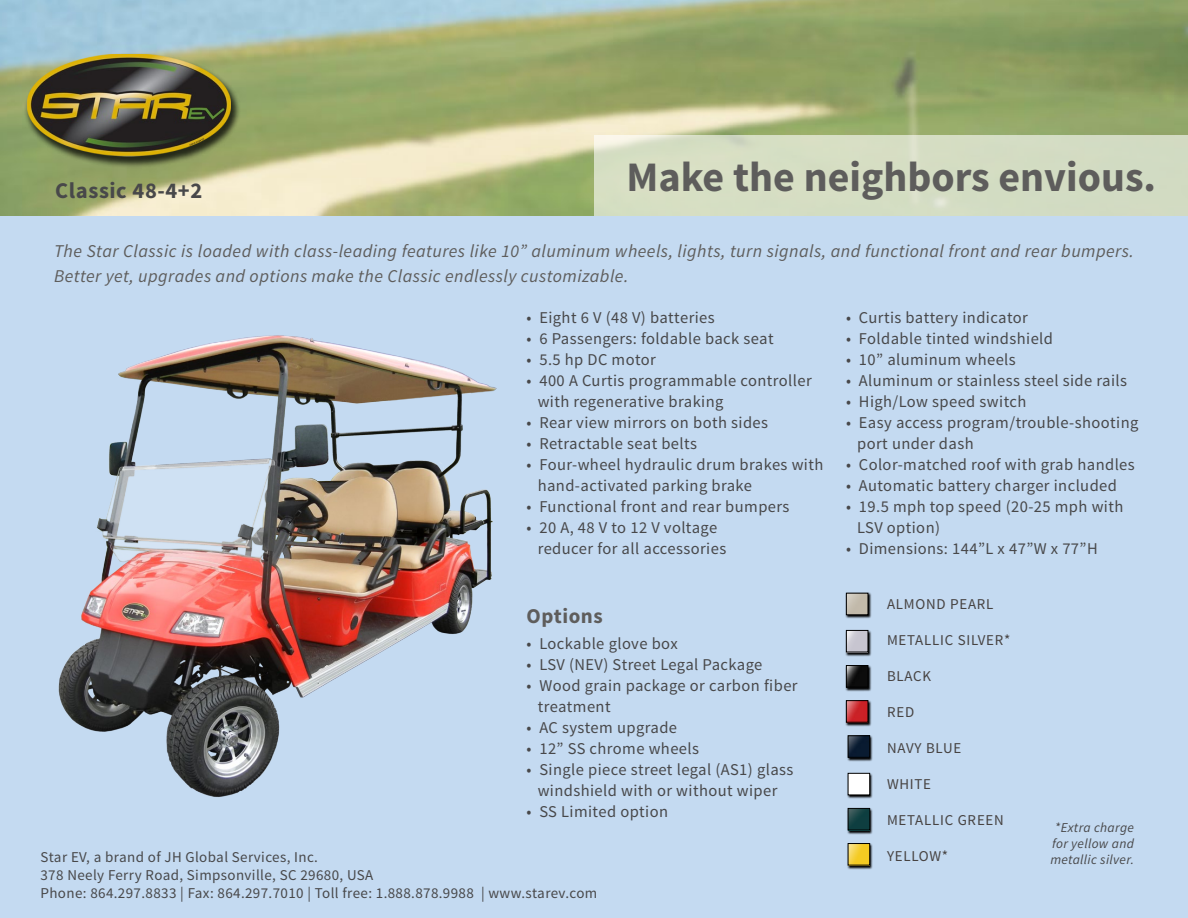
<style>
.page{position:relative;width:1188px;height:918px;background:#fff}
.page>*{position:absolute;margin:0;border:0;box-sizing:border-box;transform-origin:0 0}
.t1{font:700 42px "Source Sans Pro";color:#5e5d5c}
.t2{font:700 22.5px "Source Sans Pro";letter-spacing:.025em;color:#48484a}
.t3{font:700 21px "Source Sans Pro";letter-spacing:.025em;color:#5e5d5c}
.t4{font:italic 18px/25.5px "Source Sans Pro";letter-spacing:.025em;color:#5e5d5c}
.t5{font:16.5px/21px "Source Sans Pro";letter-spacing:.025em;color:#48484a}
.t6{font:15px/18px "Source Sans Pro";letter-spacing:.025em;color:#48484a}
.t7{font:15px "Source Sans Pro";letter-spacing:.05em;color:#474342}
.t8{font:italic 13.5px/16.2px "Source Sans Pro";letter-spacing:.025em;color:#48484a;text-align:center}
</style>
<div class="page">
<img style="left:0;top:0;width:1188px;height:216px">
<div style="left:0;top:216px;width:1188px;height:702px;background:#c4daf1"></div>
<div style="left:24px;top:53px;width:217px;height:115px;background:#000;opacity:.75"></div>
<img style="left:27px;top:54px;width:204px;height:103px">
<div style="left:594px;top:135px;width:594px;height:81px;background:#d5ddc3"></div>
<img style="left:58px;top:335px;width:439px;height:462px">
<svg style="left:847px;top:843px;width:26px;height:26px"></svg>
<img style="left:850px;top:845px;width:18px;height:18px">
<div style="left:848px;top:843px;width:22px;height:22px;border:1px solid #000"></div>
<svg style="left:847px;top:808px;width:26px;height:26px"></svg>
<div style="left:848px;top:808px;width:22px;height:22px;border:1px solid #000"></div>
<svg style="left:845px;top:665px;width:26px;height:26px"></svg>
<img style="left:848px;top:667px;width:18px;height:19px">
<div style="left:846px;top:665px;width:22px;height:23px;border:1px solid #000"></div>
<svg style="left:845px;top:700px;width:26px;height:27px"></svg>
<img style="left:848px;top:702px;width:18px;height:19px">
<div style="left:846px;top:700px;width:22px;height:23px;border:1px solid #000"></div>
<svg style="left:847px;top:735px;width:26px;height:27px"></svg>
<div style="left:848px;top:735px;width:22px;height:23px;border:1px solid #000"></div>
<svg style="left:847px;top:773px;width:26px;height:26px"></svg>
<img style="left:850px;top:775px;width:18px;height:18px">
<div style="left:848px;top:773px;width:22px;height:22px;border:1px solid #000"></div>
<svg style="left:845px;top:593px;width:26px;height:26px"></svg>
<img style="left:848px;top:595px;width:18px;height:18px">
<div style="left:846px;top:593px;width:22px;height:22px;border:1px solid #000"></div>
<svg style="left:845px;top:630px;width:26px;height:26px"></svg>
<img style="left:848px;top:632px;width:18px;height:18px">
<div style="left:846px;top:630px;width:22px;height:22px;border:1px solid #000"></div>
<svg style="left:848px;top:809px;width:21px;height:21px"></svg>
<svg style="left:848px;top:736px;width:21px;height:21px"></svg>
<h2 class="t2" style="left:55px;top:176px;width:149px">Classic 48-4+2</h2>
<h1 class="t1" style="left:626px;top:150px;width:531px">Make the neighbors envious.</h1>
<p class="t4" style="left:54px;top:238px;width:1081px">The Star Classic is loaded with class-leading features like 10” aluminum wheels, lights, turn signals, and functional front and rear bumpers.<br>Better yet, upgrades and options make the Classic endlessly customizable.</p>
<p class="t5" style="left:526px;top:307px;width:190px">• Eight 6 V (48 V) batteries</p>
<p class="t5" style="left:526px;top:328px;width:249px">• 6 Passengers: foldable back seat</p>
<p class="t5" style="left:526px;top:349px;width:131px">• 5.5 hp DC motor</p>
<p class="t5" style="left:538px;top:370px;width:275px;text-indent:-11px">• 400 A Curtis programmable controller with regenerative braking</p>
<p class="t5" style="left:526px;top:412px;width:243px">• Rear view mirrors on both sides</p>
<p class="t5" style="left:526px;top:433px;width:172px">• Retractable seat belts</p>
<p class="t5" style="left:538px;top:454px;width:287px;text-indent:-11px">• Four-wheel hydraulic drum brakes with hand-activated parking brake</p>
<p class="t5" style="left:526px;top:496px;width:264px">• Functional front and rear bumpers</p>
<p class="t5" style="left:538px;top:517px;width:190px;text-indent:-11px">• 20 A, 48 V to 12 V voltage reducer for all accessories</p>
<p class="t3" style="left:526px;top:603px;width:78px">Options</p>
<p class="t5" style="left:526px;top:633px;width:153px">• Lockable glove box</p>
<p class="t5" style="left:526px;top:654px;width:237px">• LSV (NEV) Street Legal Package</p>
<p class="t5" style="left:538px;top:675px;width:261px;text-indent:-11px">• Wood grain package or carbon fiber treatment</p>
<p class="t5" style="left:526px;top:717px;width:152px">• AC system upgrade</p>
<p class="t5" style="left:526px;top:738px;width:174px">• 12” SS chrome wheels</p>
<p class="t5" style="left:526px;top:759px;width:269px;text-align:center">• Single piece street legal (AS1) glass windshield with or without wiper</p>
<p class="t5" style="left:526px;top:801px;width:143px">• SS Limited option</p>
<p class="t6" style="left:40px;top:848px;width:558px">Star EV, a brand of JH Global Services, Inc.<br>378 Neely Ferry Road, Simpsonville, SC 29680, USA<br>Phone: 864.297.8833 | Fax: 864.297.7010 | Toll free: 1.888.878.9988 | www.starev.com</p>
<p class="t5" style="left:846px;top:307px;width:183px">• Curtis battery indicator</p>
<p class="t5" style="left:846px;top:328px;width:209px">• Foldable tinted windshield</p>
<p class="t5" style="left:846px;top:349px;width:171px">• 10” aluminum wheels</p>
<p class="t5" style="left:846px;top:370px;width:283px">• Aluminum or stainless steel side rails</p>
<p class="t5" style="left:846px;top:391px;width:182px">• High/Low speed switch</p>
<p class="t5" style="left:857px;top:412px;width:283px;text-indent:-11px">• Easy access program/trouble-shooting port under dash</p>
<p class="t5" style="left:846px;top:454px;width:290px">• Color-matched roof with grab handles</p>
<p class="t5" style="left:846px;top:475px;width:273px">• Automatic battery charger included</p>
<p class="t5" style="left:857px;top:496px;width:268px;text-indent:-11px">• 19.5 mph top speed (20-25 mph with<br>LSV option)</p>
<p class="t5" style="left:846px;top:538px;width:253px">• Dimensions: 144”L x 47”W x 77”H</p>
<p class="t7" style="left:887px;top:594px;width:108px">ALMOND PEARL</p>
<p class="t7" style="left:887px;top:630px;width:125px">METALLIC SILVER*</p>
<p class="t7" style="left:887px;top:666px;width:46px">BLACK</p>
<p class="t7" style="left:887px;top:702px;width:29px">RED</p>
<p class="t7" style="left:887px;top:738px;width:76px">NAVY BLUE</p>
<p class="t7" style="left:887px;top:774px;width:46px">WHITE</p>
<p class="t7" style="left:887px;top:810px;width:118px">METALLIC GREEN</p>
<p class="t7" style="left:887px;top:846px;width:63px">YELLOW*</p>
<p class="t8" style="left:1050px;top:819px;width:85px">*Extra charge for yellow and metallic silver.</p>
</div>
